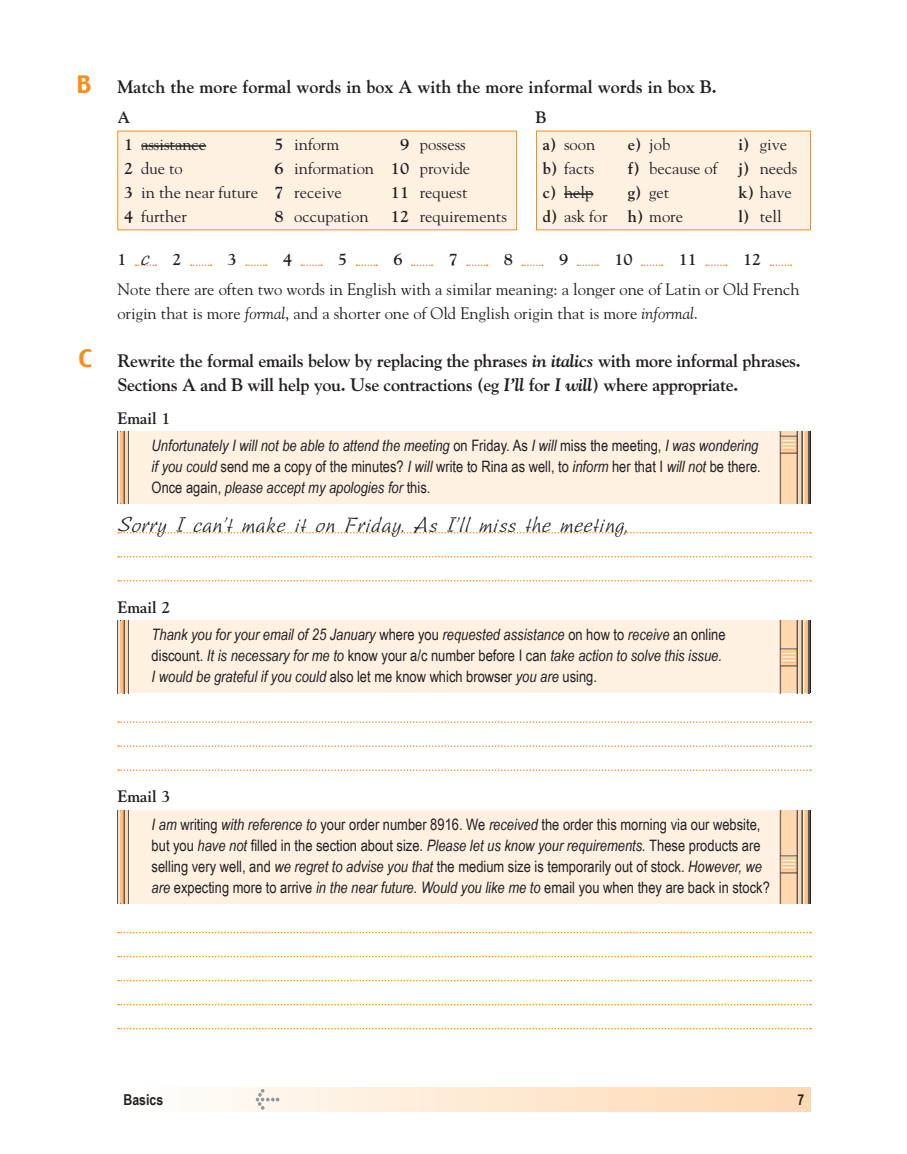
<style>
.page{position:relative;width:907px;height:1154px;background:#fff}
.page>*{position:absolute;margin:0;border:0;box-sizing:border-box;transform-origin:0 0}
.t1{font:24px "Sallwey Script Normal";color:#231f20}
.t2{font:24px "Charcoal";color:#f68e1e}
.t3{font:700 18px/24px "Goudy Std";letter-spacing:-.02em;color:#231f20}
.t4{font:700 18px "Goudy Std";color:#231f20}
.t5{font:16.5px/24px "Goudy Std";color:#231f20}
.t6{font:700 16.5px "Goudy Std";color:#231f20}
.t7{font:italic 15.75px/21px "Arial Narrow";color:#231f20}
.t8{font:15.75px/21px "Arial Narrow";color:#231f20}
.t9{font:700 15px "Arial Narrow";color:#231f20}
.s1{font-weight:700}
.s2{font-family:"Sallwey Script Normal";font-weight:400;font-size:24px}
.s3{font-style:italic}
.s4{font-family:"Charcoal";font-weight:400;font-size:24px;color:#f68e1e}
.s5{font-style:normal}
</style>
<div class="page">
<div style="left:117px;top:1087px;width:693px;height:23px;background:linear-gradient(to right,#fefffd,#fdd8b2)"></div>
<svg style="left:256px;top:1088px;width:23px;height:21px"></svg>
<svg style="left:118px;top:532px;width:693px;height:1px"></svg>
<svg style="left:118px;top:556px;width:693px;height:1px"></svg>
<svg style="left:118px;top:580px;width:693px;height:1px"></svg>
<svg style="left:118px;top:721px;width:693px;height:1px"></svg>
<svg style="left:118px;top:745px;width:693px;height:1px"></svg>
<svg style="left:118px;top:769px;width:693px;height:1px"></svg>
<svg style="left:118px;top:931px;width:693px;height:2px"></svg>
<svg style="left:118px;top:955px;width:693px;height:2px"></svg>
<svg style="left:118px;top:979px;width:693px;height:2px"></svg>
<svg style="left:118px;top:1003px;width:693px;height:2px"></svg>
<svg style="left:118px;top:1027px;width:693px;height:2px"></svg>
<div style="left:118px;top:131px;width:398px;height:99px;background:#fef1e2"></div>
<hr style="left:141px;top:145px;width:65px;height:2px;background:#231f20">
<div style="left:536px;top:131px;width:274px;height:99px;background:#fef1e2"></div>
<hr style="left:564px;top:193px;width:29px;height:2px;background:#231f20">
<svg style="left:135px;top:264px;width:21px;height:2px"></svg>
<svg style="left:191px;top:264px;width:20px;height:2px"></svg>
<svg style="left:246px;top:264px;width:21px;height:2px"></svg>
<svg style="left:301px;top:264px;width:21px;height:2px"></svg>
<svg style="left:356px;top:264px;width:21px;height:2px"></svg>
<svg style="left:411px;top:264px;width:21px;height:2px"></svg>
<svg style="left:467px;top:264px;width:20px;height:2px"></svg>
<svg style="left:522px;top:264px;width:21px;height:2px"></svg>
<svg style="left:577px;top:264px;width:21px;height:2px"></svg>
<svg style="left:641px;top:264px;width:21px;height:2px"></svg>
<svg style="left:706px;top:264px;width:20px;height:2px"></svg>
<svg style="left:770px;top:264px;width:21px;height:2px"></svg>
<div style="left:117px;top:431px;width:692px;height:72px;background:#fef1e2"></div>
<div style="left:117px;top:620px;width:692px;height:73px;background:#fef1e2"></div>
<div style="left:117px;top:810px;width:692px;height:93px;background:#fef1e2"></div>
<h1 class="t2" style="left:77px;top:68px;width:17px">B</h1>
<p class="t4" style="left:117px;top:76px;width:601px">Match the more formal words in box A with the more informal words in box B.</p>
<p class="t6" style="left:117px;top:107px;width:14px">A</p>
<p class="t6" style="left:535px;top:107px;width:13px">B</p>
<p class="t5" style="left:124px;top:132px;width:84px"><span class="s1">1</span> assistance</p>
<p class="t5" style="left:274px;top:132px;width:66px"><span class="s1">5</span> inform</p>
<p class="t5" style="left:400px;top:132px;width:67px"><span class="s1">9</span> possess</p>
<p class="t5" style="left:124px;top:156px;width:60px"><span class="s1">2</span> due to</p>
<p class="t5" style="left:543px;top:132px;width:54px"><span class="s1">a)</span> soon</p>
<p class="t5" style="left:628px;top:132px;width:44px"><span class="s1">e)</span> job</p>
<p class="t5" style="left:738px;top:132px;width:50px"><span class="s1">i)</span> give</p>
<p class="t5" style="left:543px;top:156px;width:53px"><span class="s1">b)</span> facts</p>
<p class="t5" style="left:628px;top:156px;width:91px"><span class="s1">f)</span> because of</p>
<p class="t5" style="left:738px;top:156px;width:60px"><span class="s1">j)</span> needs</p>
<p class="t5" style="left:543px;top:180px;width:52px"><span class="s1">c)</span> help</p>
<p class="t5" style="left:628px;top:180px;width:43px"><span class="s1">g)</span> get</p>
<p class="t5" style="left:738px;top:180px;width:55px"><span class="s1">k)</span> have</p>
<p class="t5" style="left:543px;top:204px;width:142px"><span class="s1">d)</span> ask for <span class="s1">h)</span> more</p>
<p class="t5" style="left:738px;top:204px;width:45px"><span class="s1">l)</span> tell</p>
<p class="t5" style="left:124px;top:156px;width:347px;text-indent:150px"><span class="s1">6</span> information <span class="s1">10</span> provide<br><span class="s1">3</span> in the near future <span class="s1">7</span> receive</p>
<p class="t5" style="left:391px;top:180px;width:78px"><span class="s1">11</span> request</p>
<p class="t5" style="left:124px;top:204px;width:64px"><span class="s1">4</span> further</p>
<p class="t5" style="left:274px;top:204px;width:96px"><span class="s1">8</span> occupation</p>
<p class="t5" style="left:391px;top:204px;width:118px"><span class="s1">12</span> requirements</p>
<p class="t6" style="left:117px;top:249px;width:66px">1<span class="s2">c</span> 2</p>
<p class="t6" style="left:228px;top:249px;width:11px">3</p>
<p class="t6" style="left:283px;top:249px;width:11px">4</p>
<p class="t6" style="left:338px;top:249px;width:11px">5</p>
<p class="t6" style="left:393px;top:249px;width:11px">6</p>
<p class="t6" style="left:448px;top:249px;width:11px">7</p>
<p class="t6" style="left:504px;top:249px;width:11px">8</p>
<p class="t6" style="left:559px;top:249px;width:11px">9</p>
<p class="t6" style="left:614px;top:249px;width:20px">10</p>
<p class="t6" style="left:678px;top:249px;width:20px">11</p>
<p class="t6" style="left:743px;top:249px;width:20px">12</p>
<p class="t5" style="left:117px;top:276px;width:683px">Note there are often two words in English with a similar meaning: a longer one of Latin or Old French origin that is more <span class="s3">formal</span>, and a shorter one of Old English origin that is more <span class="s3">informal</span>.</p>
<p class="t3" style="left:117px;top:348px;width:685px;text-indent:-39px"><span class="s4">C</span> Rewrite the formal emails below by replacing the phrases <span class="s3">in italics</span> with more informal phrases.<br>Sections A and B will help you. Use contractions (eg <span class="s3">I’ll</span> for <span class="s3">I will</span>) where appropriate.</p>
<p class="t6" style="left:117px;top:408px;width:55px">Email 1</p>
<p class="t7" style="left:152px;top:435px;width:610px">Unfortunately I will not be able to attend the meeting <span class="s5">on Friday. As</span> I will <span class="s5">miss the meeting,</span> I was wondering if you could <span class="s5">send me a copy of the minutes?</span> I will <span class="s5">write to Rina as well, to</span> inform <span class="s5">her that I</span> will not <span class="s5">be there.<br>Once again,</span> please accept my apologies for <span class="s5">this.</span></p>
<h1 class="t1" style="left:117px;top:515px;width:512px">Sorry I can’t make it on Friday. As I’ll miss the meeting,</h1>
<p class="t6" style="left:117px;top:597px;width:55px">Email 2</p>
<p class="t7" style="left:152px;top:624px;width:575px">Thank you for your email of 25 January <span class="s5">where you</span> requested assistance <span class="s5">on how to</span> receive <span class="s5">an online discount.</span> It is necessary for me to <span class="s5">know your a/c number before I can</span> take action to solve this issue.<br>I would be grateful if you could <span class="s5">also let me know which browser</span> you are <span class="s5">using.</span></p>
<p class="t6" style="left:117px;top:786px;width:55px">Email 3</p>
<p class="t8" style="left:152px;top:813px;width:619px"><span class="s3">I am</span> writing <span class="s3">with reference to</span> your order number 8916. We <span class="s3">received</span> the order this morning via our website, but you <span class="s3">have not</span> filled in the section about size. <span class="s3">Please let us know your requirements.</span> These products are selling very well, and <span class="s3">we regret to advise you that</span> the medium size is temporarily out of stock. <span class="s3">However, we are</span> expecting more to arrive <span class="s3">in the near future. Would you like me to</span> email you when they are back in stock?</p>
<p class="t9" style="left:123px;top:1090px;width:41px">Basics</p>
<p class="t9" style="left:797px;top:1090px;width:8px">7</p>
</div>
